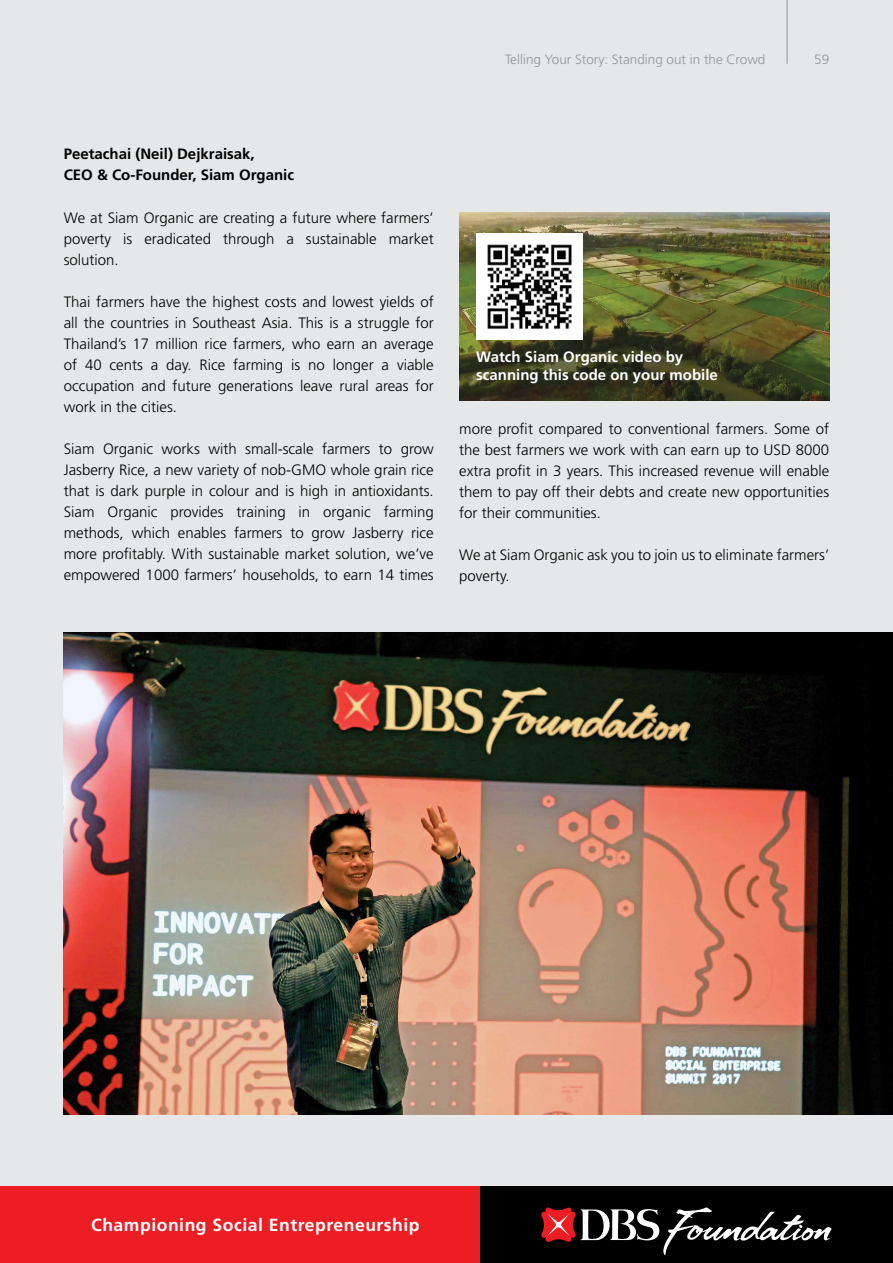
<style>
.page{position:relative;width:893px;height:1263px;background:#e6e7e8}
.page>*{position:absolute;margin:0;border:0;box-sizing:border-box;transform-origin:0 0}
.t1{font:700 17.55px "Frutiger LT Std";letter-spacing:.03em;color:#fff}
.t2{font:300 15px/21px "Frutiger LT Std";color:#000;text-align:justify}
.t3{font:700 15px/21px "Frutiger LT Std";color:#000}
.t4{font:700 15px/18px "Frutiger LT Std";color:#fff}
.t5{font:300 13.5px "Frutiger LT Std";color:#939598}
</style>
<div class="page">
<img style="left:459px;top:212px;width:370px;height:189px">
<img style="left:476px;top:233px;width:107px;height:106px">
<img style="left:64px;top:632px;width:829px;height:482px">
<div style="left:0;top:1186px;width:862px;height:77px;background:#ed1d24"></div>
<div style="left:480px;top:1186px;width:413px;height:77px;background:#000"></div>
<svg style="left:541px;top:1207px;width:291px;height:48px"></svg>
<hr style="left:787px;top:0;width:1px;height:64px;background:#939598">
<p class="t5" style="left:505px;top:51px;width:262px">Telling Your Story: Standing out in the Crowd</p>
<p class="t5" style="left:814px;top:51px;width:17px">59</p>
<p class="t3" style="left:64px;top:144px;width:232px">Peetachai (Neil) Dejkraisak,<br>CEO &amp; Co-Founder, Siam Organic</p>
<p class="t2" style="left:64px;top:208px;width:371px">We at Siam Organic are creating a future where farmers’ poverty is eradicated through a sustainable market solution.</p>
<p class="t2" style="left:64px;top:292px;width:371px">Thai farmers have the highest costs and lowest yields of all the countries in Southeast Asia. This is a struggle for Thailand’s 17 million rice farmers, who earn an average of 40 cents a day. Rice farming is no longer a viable occupation and future generations leave rural areas for work in the cities.</p>
<p class="t2" style="left:64px;top:439px;width:371px">Siam Organic works with small-scale farmers to grow Jasberry Rice, a new variety of nob-GMO whole grain rice that is dark purple in colour and is high in antioxidants.<br>Siam Organic provides training in organic farming methods, which enables farmers to grow Jasberry rice more profitably. With sustainable market solution, we’ve empowered 1000 farmers’ households, to earn 14 times</p>
<p class="t4" style="left:476px;top:347px;width:243px">Watch Siam Organic video by scanning this code on your mobile</p>
<p class="t2" style="left:459px;top:418px;width:371px">more profit compared to conventional farmers. Some of the best farmers we work with can earn up to USD 8000 extra profit in 3 years. This increased revenue will enable them to pay off their debts and create new opportunities for their communities.</p>
<p class="t2" style="left:459px;top:544px;width:371px">We at Siam Organic ask you to join us to eliminate farmers’ poverty.</p>
<p class="t1" style="left:91px;top:1214px;width:330px">Championing Social Entrepreneurship</p>
</div>
